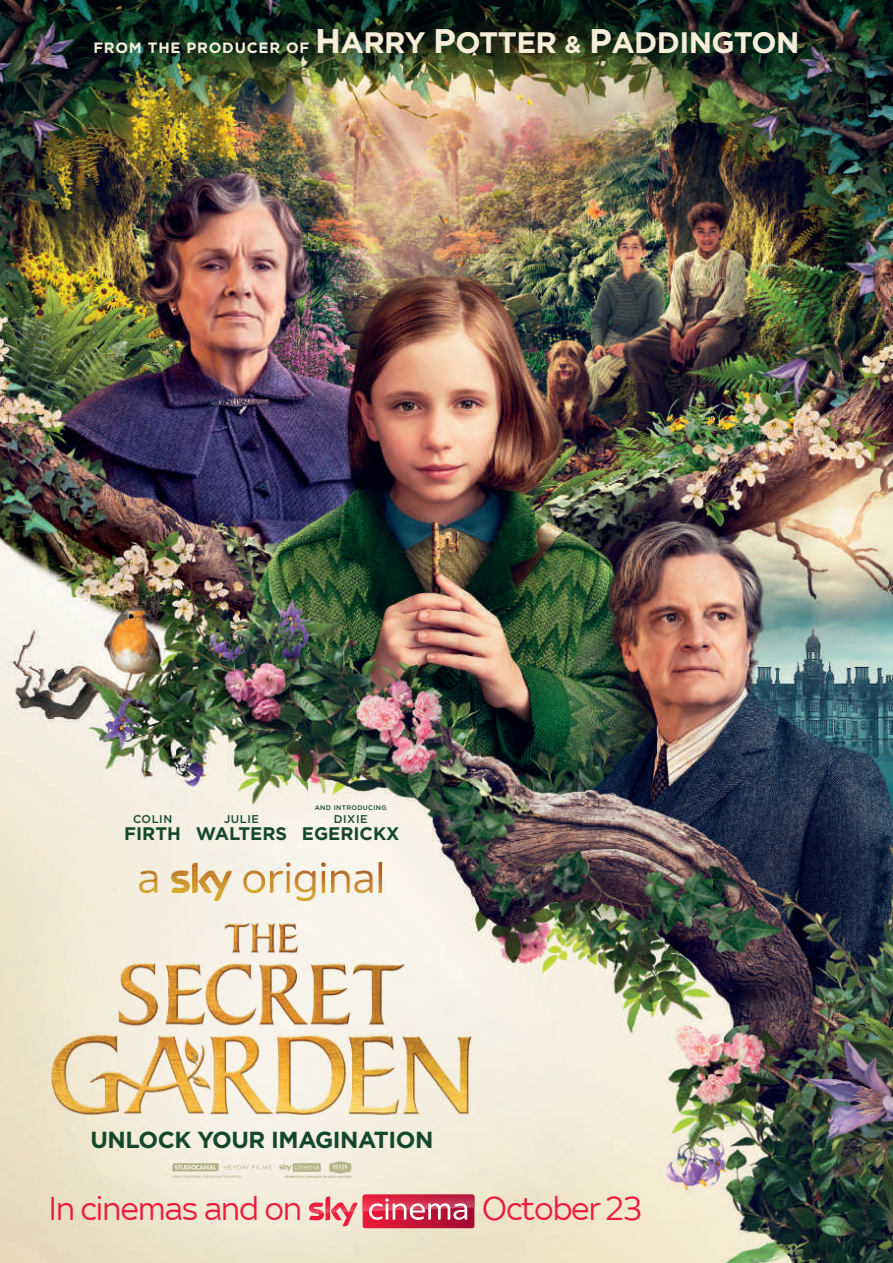
<style>
.page{position:relative;width:893px;height:1263px;background:#fff}
.page>*{position:absolute;margin:0;border:0;box-sizing:border-box;transform-origin:0 0}
.t1{font:35.25px "Sky Text";letter-spacing:-.02em;color:#ed1a3a}
.t2{font:700 29.7px "Gotham";letter-spacing:-.02em;color:#f6eed9}
.t3{font:700 23.25px "Gotham";letter-spacing:-.02em;color:#14482a}
.t4{font:700 18.15px "Gotham";color:#14482a}
.t5{font:700 15px "Gotham";letter-spacing:.05em;color:#f6eed9}
.t6{font:500 11.25px "Gotham";letter-spacing:.05em;color:#14482a}
.t7{font:500 6.6px "Gotham";letter-spacing:.05em;color:#14482a}
.s1{font-size:34.2px}
.s2{font-size:24px}
</style>
<div class="page">
<img style="left:0;top:0;width:893px;height:1263px">
<img style="left:132px;top:856px;width:260px;height:51px">
<img style="left:46px;top:918px;width:430px;height:206px">
<svg style="left:172px;top:1163px;width:100px;height:15px"></svg>
<svg style="left:279px;top:1161px;width:72px;height:17px"></svg>
<svg style="left:309px;top:1194px;width:165px;height:34px;background:#dd6878"></svg>
<p class="t5" style="left:93px;top:38px;width:217px">FROM THE PRODUCER OF</p>
<p class="t2" style="left:315px;top:23px;width:486px"><span class="s1">H</span>ARRY <span class="s1">P</span>OTTER <span class="s2">&amp;</span> <span class="s1">P</span>ADDINGTON</p>
<p class="t6" style="left:133px;top:812px;width:41px">COLIN</p>
<p class="t4" style="left:124px;top:822px;width:58px">FIRTH</p>
<p class="t6" style="left:224px;top:812px;width:37px">JULIE</p>
<p class="t4" style="left:196px;top:822px;width:93px">WALTERS</p>
<p class="t7" style="left:315px;top:803px;width:74px">AND INTRODUCING</p>
<p class="t6" style="left:334px;top:812px;width:35px">DIXIE</p>
<p class="t4" style="left:302px;top:822px;width:99px">EGERICKX</p>
<p class="t3" style="left:90px;top:1124px;width:345px">UNLOCK YOUR IMAGINATION</p>
<p class="t1" style="left:49px;top:1189px;width:255px">In cinemas and on</p>
<p class="t1" style="left:482px;top:1189px;width:161px">October 23</p>
</div>
